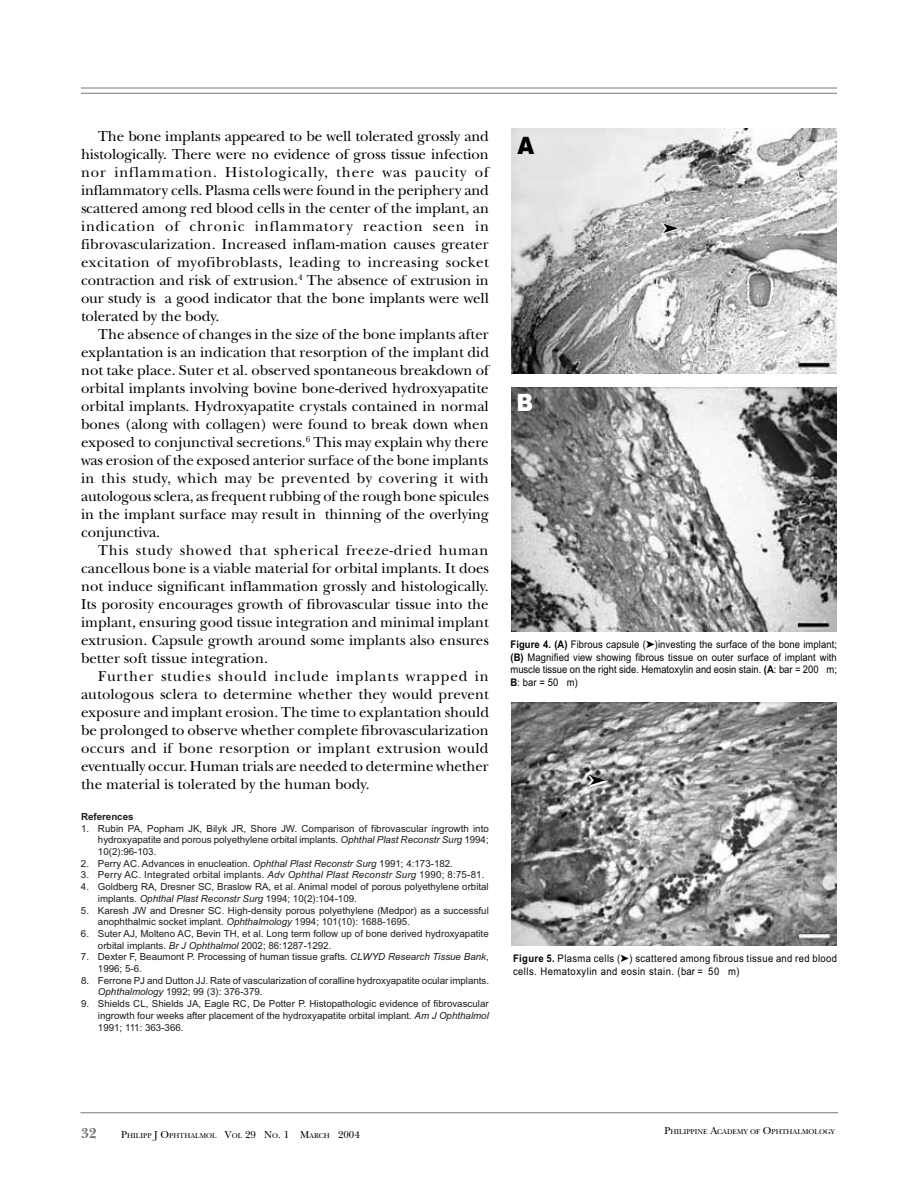
<style>
.page{position:relative;width:918px;height:1188px;background:#fff}
.page>*{position:absolute;margin:0;border:0;box-sizing:border-box;transform-origin:0 0}
.t1{font:900 24px "Arial";color:#fff;scale:.9 1}
.t2{font:900 24px "Arial";color:#000;scale:.9 1}
.t3{font:15px "New Baskerville";color:#000}
.t4{font:15px "New Baskerville";letter-spacing:.055em;color:#000}
.t5{font:15px "New Baskerville";letter-spacing:.03em;color:#000}
.t6{font:15px "New Baskerville";letter-spacing:.02em;color:#000}
.t7{font:15px "New Baskerville";letter-spacing:.025em;color:#000}
.t8{font:15px "New Baskerville";letter-spacing:.045em;color:#000}
.t9{font:700 15px "New Baskerville";color:#77787b}
.t10{font:10.5px/12.6px "Arial";letter-spacing:.04em;color:#000;text-align:justify;scale:.9 1}
.t11{font:9.75px/11.7px "Arial";color:#1c1c1c}
.t12{font:9.75px "Arial";letter-spacing:.02em;color:#1c1c1c}
.t13{font:700 9.75px "Arial";color:#1c1c1c}
.t14{font:7.35px "New Baskerville";color:#000}
.s1{font-style:italic}
.s2{font-weight:700}
.s3{font-size:10.5px}
</style>
<div class="page">
<hr style="left:80px;top:1112px;width:758px;height:1px;background:#77787b">
<hr style="left:81px;top:88px;width:756px;height:1px;background:#77787b">
<hr style="left:81px;top:93px;width:756px;height:1px;background:#77787b">
<img style="left:512px;top:388px;width:325px;height:244px">
<img style="left:512px;top:702px;width:325px;height:244px">
<img style="left:511px;top:129px;width:326px;height:244px">
<svg style="left:588px;top:775px;width:20px;height:13px"></svg>
<svg style="left:661px;top:223px;width:19px;height:12px"></svg>
<p class="t3" style="left:98px;top:127px;width:392px">The bone implants appeared to be well tolerated grossly and</p>
<p class="t3" style="left:81px;top:145px;width:409px">histologically. There were no evidence of gross tissue infection</p>
<p class="t4" style="left:81px;top:163px;width:409px">nor inflammation. Histologically, there was paucity of</p>
<p class="t3" style="left:81px;top:181px;width:409px">inflammatory cells. Plasma cells were found in the periphery and</p>
<p class="t3" style="left:81px;top:199px;width:410px">scattered among red blood cells in the center of the implant, an</p>
<p class="t4" style="left:81px;top:217px;width:410px">indication of chronic inflammatory reaction seen in</p>
<p class="t3" style="left:81px;top:235px;width:409px">fibrovascularization. Increased inflam-mation causes greater</p>
<p class="t5" style="left:81px;top:253px;width:409px">excitation of myofibroblasts, leading to increasing socket</p>
<p class="t3" style="left:81px;top:271px;width:409px">contraction and risk of extrusion.<sup>4</sup> The absence of extrusion in</p>
<p class="t3" style="left:81px;top:289px;width:409px">our study is a good indicator that the bone implants were well</p>
<p class="t3" style="left:81px;top:307px;width:140px">tolerated by the body.</p>
<p class="t3" style="left:98px;top:325px;width:392px">The absence of changes in the size of the bone implants after</p>
<p class="t3" style="left:81px;top:343px;width:410px">explantation is an indication that resorption of the implant did</p>
<p class="t3" style="left:81px;top:361px;width:409px">not take place. Suter et al. observed spontaneous breakdown of</p>
<p class="t3" style="left:81px;top:379px;width:409px">orbital implants involving bovine bone-derived hydroxyapatite</p>
<p class="t3" style="left:81px;top:397px;width:409px">orbital implants. Hydroxyapatite crystals contained in normal</p>
<p class="t3" style="left:81px;top:415px;width:409px">bones (along with collagen) were found to break down when</p>
<p class="t3" style="left:81px;top:433px;width:409px">exposed to conjunctival secretions.<sup>6</sup> This may explain why there</p>
<p class="t3" style="left:81px;top:451px;width:409px">was erosion of the exposed anterior surface of the bone implants</p>
<p class="t7" style="left:81px;top:469px;width:409px">in this study, which may be prevented by covering it with</p>
<p class="t3" style="left:81px;top:487px;width:409px">autologous sclera, as frequent rubbing of the rough bone spicules</p>
<p class="t3" style="left:81px;top:505px;width:410px">in the implant surface may result in thinning of the overlying</p>
<p class="t3" style="left:81px;top:523px;width:81px">conjunctiva.</p>
<p class="t8" style="left:98px;top:541px;width:392px">This study showed that spherical freeze-dried human</p>
<p class="t3" style="left:81px;top:559px;width:409px">cancellous bone is a viable material for orbital implants. It does</p>
<p class="t3" style="left:81px;top:577px;width:409px">not induce significant inflammation grossly and histologically.</p>
<p class="t3" style="left:81px;top:595px;width:409px">Its porosity encourages growth of fibrovascular tissue into the</p>
<p class="t3" style="left:81px;top:613px;width:409px">implant, ensuring good tissue integration and minimal implant</p>
<p class="t3" style="left:81px;top:631px;width:409px">extrusion. Capsule growth around some implants also ensures</p>
<p class="t3" style="left:81px;top:649px;width:188px">better soft tissue integration.</p>
<p class="t4" style="left:98px;top:667px;width:392px">Further studies should include implants wrapped in</p>
<p class="t3" style="left:81px;top:685px;width:410px">autologous sclera to determine whether they would prevent</p>
<p class="t3" style="left:81px;top:703px;width:410px">exposure and implant erosion. The time to explantation should</p>
<p class="t3" style="left:81px;top:721px;width:409px">be prolonged to observe whether complete fibrovascularization</p>
<p class="t6" style="left:81px;top:739px;width:409px">occurs and if bone resorption or implant extrusion would</p>
<p class="t3" style="left:81px;top:757px;width:409px">eventually occur. Human trials are needed to determine whether</p>
<p class="t3" style="left:81px;top:775px;width:290px">the material is tolerated by the human body.</p>
<p class="t13" style="left:81px;top:813px;width:54px">References</p>
<p class="t11" style="left:98px;top:823px;width:393px;text-align:justify;text-indent:-17px">1. Rubin PA, Popham JK, Bilyk JR, Shore JW. Comparison of fibrovascular ingrowth into hydroxyapatite and porous polyethylene orbital implants. <span class="s1">Ophthal Plast Reconstr Surg</span> 1994; 10(2):96-103.</p>
<p class="t11" style="left:81px;top:858px;width:373px">2. Perry AC. Advances in enucleation. <span class="s1">Ophthal Plast Reconstr Surg</span> 1991; 4:173-182.</p>
<p class="t12" style="left:81px;top:871px;width:405px">3. Perry AC. Integrated orbital implants. <span class="s1">Adv Ophthal Plast Reconstr Surg</span> 1990; 8:75-81.</p>
<p class="t11" style="left:98px;top:882px;width:392px;text-indent:-17px">4. Goldberg RA, Dresner SC, Braslow RA, et al. Animal model of porous polyethylene orbital implants. <span class="s1">Ophthal Plast Reconstr Surg</span> 1994; 10(2):104-109.</p>
<p class="t11" style="left:98px;top:905px;width:392px;text-indent:-17px">5. Karesh JW and Dresner SC. High-density porous polyethylene (Medpor) as a successful anophthalmic socket implant. <span class="s1">Ophthalmology</span> 1994; 101(10): 1688-1695.</p>
<p class="t11" style="left:98px;top:929px;width:392px;text-indent:-17px">6. Suter AJ, Molteno AC, Bevin TH, et al. Long term follow up of bone derived hydroxyapatite orbital implants. <span class="s1">Br J Ophthalmol</span> 2002; 86:1287-1292.</p>
<p class="t11" style="left:98px;top:952px;width:392px;text-indent:-17px">7. Dexter F, Beaumont P. Processing of human tissue grafts. <span class="s1">CLWYD Research Tissue Bank</span>,<br>1996; 5-6.</p>
<p class="t11" style="left:98px;top:975px;width:393px;text-indent:-17px">8. Ferrone PJ and Dutton JJ. Rate of vascularization of coralline hydroxyapatite ocular implants.<br><span class="s1">Ophthalmology</span> 1992; 99 (3): 376-379.</p>
<p class="t11" style="left:98px;top:999px;width:392px;text-align:justify;text-indent:-17px">9. Shields CL, Shields JA, Eagle RC, De Potter P. Histopathologic evidence of fibrovascular ingrowth four weeks after placement of the hydroxyapatite orbital implant. <span class="s1">Am J Ophthalmol </span>1991; 111: 363-366.</p>
<p class="t2" style="left:518px;top:131px;width:20px">A</p>
<p class="t1" style="left:517px;top:388px;width:20px">B</p>
<p class="t10" style="left:510px;top:639px;width:364px"><span class="s2">Figure 4. (A)</span> Fibrous capsule (➤)investing the surface of the bone implant; <span class="s2">(B)</span> Magnified view showing fibrous tissue on outer surface of implant with muscle tissue on the right side. Hematoxylin and eosin stain. <span class="s2">(A</span>: bar = 200 m; <span class="s2">B</span>: bar = 50 m)</p>
<p class="t10" style="left:513px;top:953px;width:362px"><span class="s2">Figure 5.</span> Plasma cells (➤) scattered among fibrous tissue and red blood cells. Hematoxylin and eosin stain. (bar = 50 m)</p>
<p class="t9" style="left:81px;top:1124px;width:17px">32</p>
<p class="t14" style="left:121px;top:1131px;width:240px"><span class="s3">P</span>HILIPP <span class="s3">J O</span>PHTHALMOL <span class="s3">V</span>OL <span class="s3">29 N</span>O<span class="s3">. 1 M</span>ARCH <span class="s3">2004</span></p>
<p class="t14" style="left:664px;top:1127px;width:172px"><span class="s3">P</span>HILIPPINE <span class="s3">A</span>CADEMY OF <span class="s3">O</span>PHTHALMOLOGY</p>
</div>
